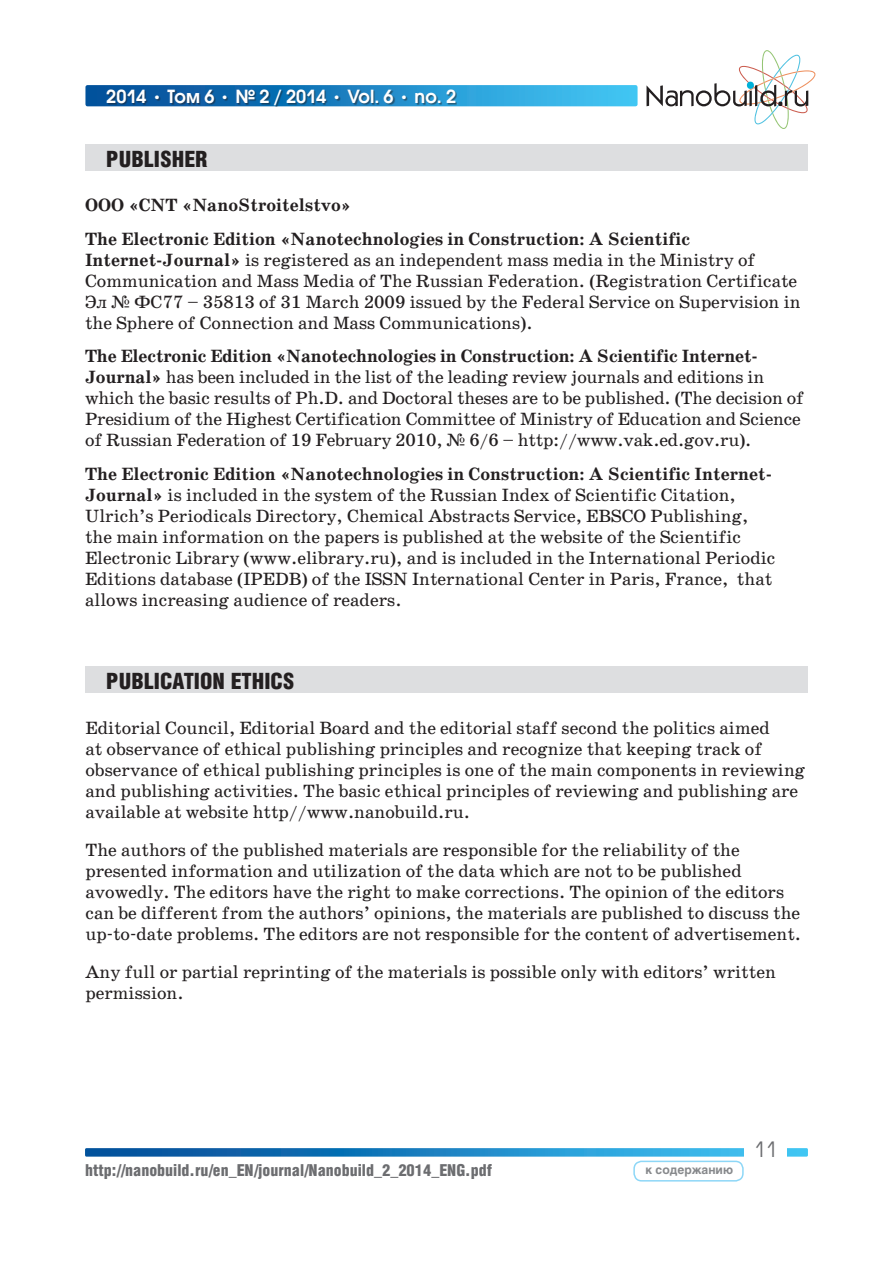
<style>
.page{position:relative;width:893px;height:1263px;background:#fff}
.page>*{position:absolute;margin:0;border:0;box-sizing:border-box;transform-origin:0 0}
.t1{font:900 22.5px "Helios Cond";color:#231f20}
.t2{font:21px "Avant Garde Gothic C";color:#6c6d70}
.t3{font:18px/21px "School Book C";color:#231f20}
.t4{font:700 18px/33.8px "School Book C";color:#231f20}
.t5{font:600 18px "Avant Garde Gothic C";color:#fff}
.t6{font:900 16.5px "Helios Cond";color:#6c6d70}
.t7{font:700 12px "Helios";color:#87898c}
.s1{font-family:"School Book C";font-weight:700}
.s2{font-weight:700}
</style>
<div class="page">
<svg style="left:85px;top:1148px;width:723px;height:8px;background:#2085c3"></svg>
<div style="left:744px;top:1137px;width:43px;height:19px;background:#fff"></div>
<div style="left:633px;top:1160px;width:111px;height:21px;border:2px solid #8dd7f7;border-radius:7px"></div>
<div style="left:85px;top:85px;width:553px;height:21px;background:linear-gradient(to right,#004694,#42c8f7);border-radius:2px"></div>
<div style="left:108px;top:90px;width:349px;height:17px;background:#231f20;opacity:.5"></div>
<svg style="left:646px;top:50px;width:169px;height:79px"></svg>
<div style="left:85px;top:666px;width:723px;height:26px;background:#dddee0"></div>
<div style="left:85px;top:144px;width:723px;height:26px;background:#dddee0"></div>
<p class="t5" style="left:106px;top:85px;width:351px">2014 <span class="s1">•</span> Том 6 <span class="s1">•</span> № 2 / 2014 <span class="s1">•</span> Vol. 6 <span class="s1">•</span> no. 2</p>
<p class="t1" style="left:106px;top:146px;width:103px">PUBLISHER</p>
<p class="t4" style="left:85px;top:189px;width:607px">ООО «CNT «NanoStroitelstvo»<br>The Electronic Edition «Nanotechnologies in Construction: A Scientific</p>
<p class="t3" style="left:85px;top:249px;width:717px"><span class="s2">Internet-Journal»</span> is registered as an independent mass media in the Ministry of Communication and Mass Media of The Russian Federation. (Registration Certificate Эл № ФС77 – 35813 of 31 March 2009 issued by the Federal Service on Supervision in the Sphere of Connection and Mass Communications).</p>
<p class="t3" style="left:85px;top:346px;width:720px"><span class="s2">The Electronic Edition «Nanotechnologies in Construction: A Scientific Internet-Journal»</span> has been included in the list of the leading review journals and editions in which the basic results of Ph.D. and Doctoral theses are to be published. (The decision of Presidium of the Highest Certification Committee of Ministry of Education and Science of Russian Federation of 19 February 2010, № 6/6 – http://www.vak.ed.gov.ru).</p>
<p class="t3" style="left:85px;top:464px;width:692px"><span class="s2">The Electronic Edition «Nanotechnologies in Construction: A Scientific Internet-Journal»</span> is included in the system of the Russian Index of Scientific Citation, Ulrich’s Periodicals Directory, Chemical Abstracts Service, EBSCO Publishing, the main information on the papers is published at the website of the Scientific Electronic Library (www.elibrary.ru), and is included in the International Periodic Editions database (IPEDB) of the ISSN International Center in Paris, France, that allows increasing audience of readers.</p>
<p class="t1" style="left:106px;top:668px;width:190px">PUBLICATION ETHICS</p>
<p class="t3" style="left:85px;top:718px;width:721px">Editorial Council, Editorial Board and the editorial staff second the politics aimed<br>at observance of ethical publishing principles and recognize that keeping track of observance of ethical publishing principles is one of the main components in reviewing and publishing activities. The basic ethical principles of reviewing and publishing are available at website http//www.nanobuild.ru.</p>
<p class="t3" style="left:85px;top:840px;width:717px">The authors of the published materials are responsible for the reliability of the presented information and utilization of the data which are not to be published avowedly. The editors have the right to make corrections. The opinion of the editors can be different from the authors’ opinions, the materials are published to discuss the up-to-date problems. The editors are not responsible for the content of advertisement.</p>
<p class="t3" style="left:85px;top:962px;width:692px">Any full or partial reprinting of the materials is possible only with editors’ written permission.</p>
<p class="t6" style="left:85px;top:1161px;width:408px">http://nanobuild.ru/en_EN/journal/Nanobuild_2_2014_ENG.pdf</p>
<p class="t7" style="left:645px;top:1163px;width:89px">к содержанию</p>
<p class="t2" style="left:754px;top:1136px;width:25px">11</p>
</div>
